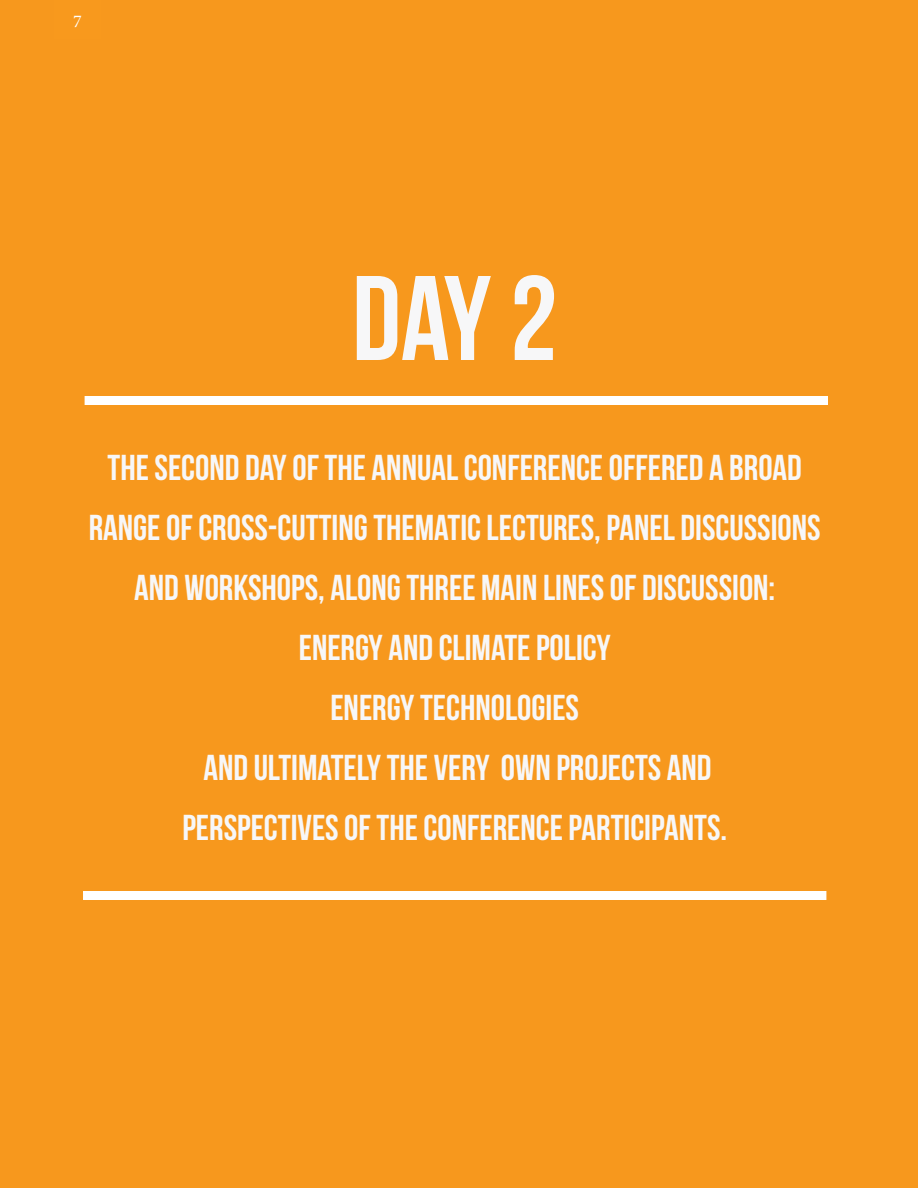
<style>
.page{position:relative;width:918px;height:1188px;background:#fff}
.page>*{position:absolute;margin:0;border:0;box-sizing:border-box;transform-origin:0 0}
.t1{font:700 120px "Bebas Neue";color:#f7f7f8}
.t2{font:700 36px/60px "Bebas Neue";color:#f7f7f8;text-align:center}
.t3{font:18px "Minion Pro";color:#fff}
</style>
<div class="page">
<div style="left:1px;top:0;width:917px;height:1188px;background:#f7981d"></div>
<div style="left:85px;top:396px;width:743px;height:9px;background:#fff"></div>
<div style="left:83px;top:891px;width:743px;height:9px;background:#fff"></div>
<p class="t3" style="left:73px;top:10px;width:10px">7</p>
<p class="t1" style="left:352px;top:253px;width:207px">DAY 2</p>
<p class="t2" style="left:89px;top:437px;width:733px">THE SECOND DAY OF THE ANNUAL CONFERENCE OFFERED A BROAD<br>RANGE OF CROSS-CUTTING THEMATIC LECTURES, PANEL DISCUSSIONS<br>AND WORKSHOPS, ALONG THREE MAIN LINES OF DISCUSSION:</p>
<p class="t2" style="left:299px;top:617px;width:313px">ENERGY AND CLIMATE POLICY</p>
<p class="t2" style="left:330px;top:677px;width:250px">ENERGY TECHNOLOGIES</p>
<p class="t2" style="left:203px;top:737px;width:510px">AND ULTIMATELY THE VERY OWN PROJECTS AND</p>
<p class="t2" style="left:182px;top:797px;width:546px">PERSPECTIVES OF THE CONFERENCE PARTICIPANTS.</p>
</div>
